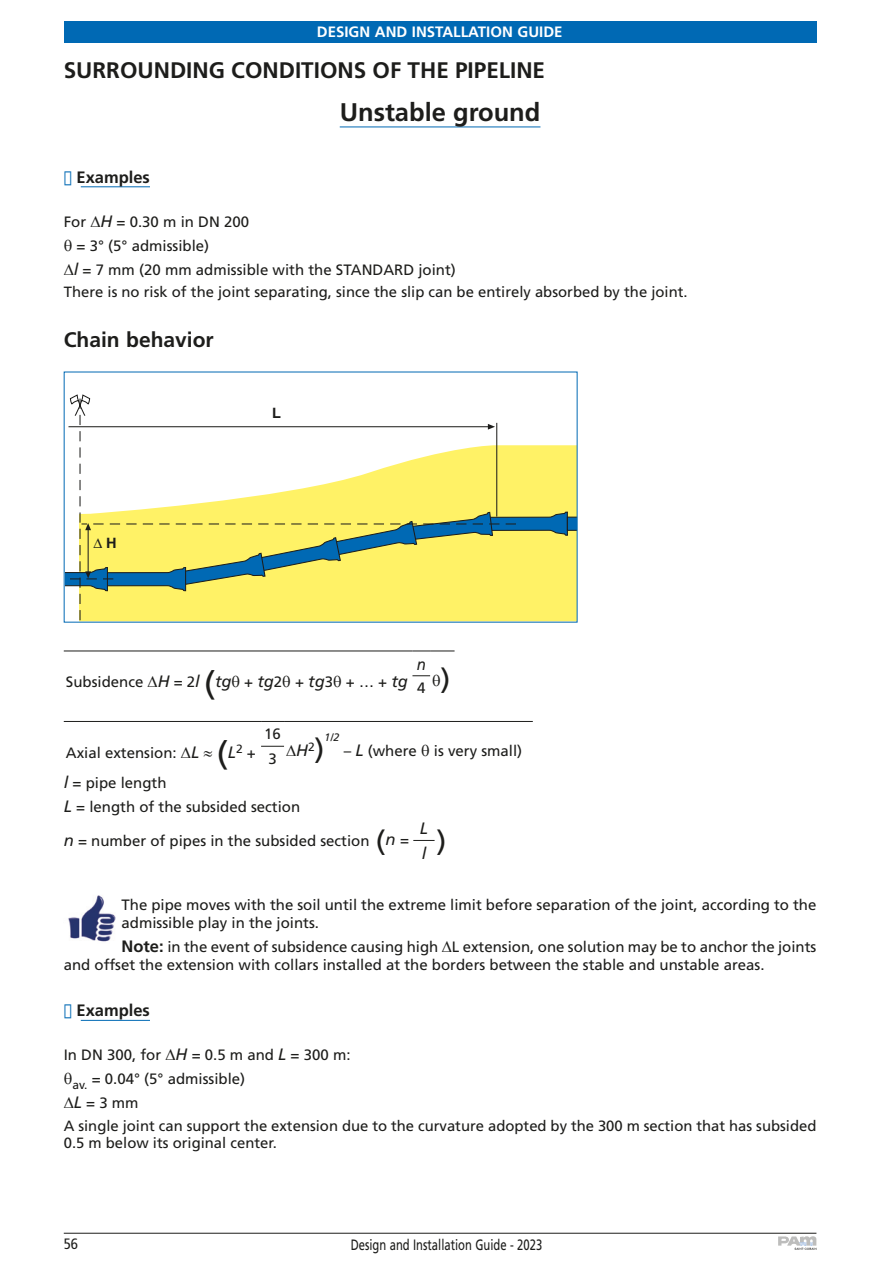
<style>
.page{position:relative;width:893px;height:1263px;background:#fff}
.page>*{position:absolute;margin:0;border:0;box-sizing:border-box;transform-origin:0 0}
.t1{font:28.5px "Frutiger LT Pro";color:#1d1d1b}
.titre_Sous-partie{font:700 25.5px "Frutiger LT Pro";color:#1d1d1b}
.titre_partie{font:700 22.5px "Frutiger LT Pro";color:#1d1d1b}
.titre_1_-_gras{font:700 21px "Frutiger LT Pro";color:#1d1d1b}
.titre_1_gras_à_puces{font:700 16.5px "Frutiger LT Pro";color:#1d1d1b}
.t2{font:italic 16.5px "Frutiger LT Pro";color:#1d1d1b}
.t3{font:italic 16.5px "Frutiger LT Pro";color:#1d1d1b;scale:.9 1}
.texte_standard{font:15px/18px "Frutiger LT Pro";color:#1d1d1b}
.texte_standard-2{font:15px "Frutiger LT Pro";color:#1d1d1b;scale:.75 1}
.t4{font:700 15px "Frutiger LT Pro";color:#fff}
.t5{font:condensed 15px "Frutiger LT Pro";color:#1d1d1b}
.t6{font:14.85px/17.9px "Frutiger LT Pro";color:#1d1d1b}
.t7{font:700 14.25px "Helvetica";color:#1d1d1b}
.t8{font:italic 10.8px "Frutiger LT Pro";color:#1d1d1b}
.s1{color:#0069b4}
.s2{font-style:italic;font-size:16.5px}
.s3{font-size:33px}
.s4{font-weight:700;font-size:16.5px}
</style>
<div class="page">
<hr style="left:64px;top:1233px;width:752px;height:1px;background:#1d1d1b">
<svg style="left:778px;top:1236px;width:38px;height:14px"></svg>
<div style="left:64px;top:21px;width:752px;height:22px;background:#0069b4"></div>
<hr style="left:81px;top:186px;width:69px;height:1px;background:#0069b4">
<hr style="left:81px;top:1020px;width:69px;height:1px;background:#0069b4">
<div style="left:567px;top:517px;width:10px;height:14px;background:#0069b4;border:1px solid #1d1d1b"></div>
<svg style="left:66px;top:394px;width:502px;height:226px"></svg>
<hr style="left:64px;top:651px;width:348px;height:1px;background:#1d1d1b">
<svg style="left:412px;top:651px;width:43px;height:1px"></svg>
<svg style="left:412px;top:675px;width:18px;height:1px"></svg>
<hr style="left:64px;top:721px;width:197px;height:1px;background:#1d1d1b">
<svg style="left:261px;top:721px;width:23px;height:1px"></svg>
<hr style="left:284px;top:721px;width:249px;height:1px;background:#1d1d1b">
<svg style="left:413px;top:840px;width:22px;height:1px"></svg>
<img style="left:68px;top:895px;width:48px;height:47px">
<hr style="left:340px;top:127px;width:200px;height:1px;background:#0069b4">
<svg style="left:261px;top:745px;width:23px;height:2px"></svg>
<p class="t4" style="left:317px;top:23px;width:247px">DESIGN AND INSTALLATION GUIDE</p>
<p class="titre_partie" style="left:64px;top:57px;width:483px">SURROUNDING CONDITIONS OF THE PIPELINE</p>
<p class="titre_Sous-partie" style="left:340px;top:97px;width:202px">Unstable ground</p>
<p class="titre_1_gras_à_puces" style="left:64px;top:167px;width:88px"><span class="s1">●</span> Examples</p>
<p class="texte_standard" style="left:64px;top:213px;width:187px">For <span class="s2">H</span> = 0.30 m in DN 200</p>
<p class="texte_standard" style="left:64px;top:237px;width:147px">❑ = 3° (5° admissible)</p>
<p class="texte_standard" style="left:74px;top:261px;width:384px"><span class="s2">l</span> = 7 mm (20 mm admissible with the STANDARD joint)</p>
<p class="t6" style="left:64px;top:283px;width:625px">There is no risk of the joint separating, since the slip can be entirely absorbed by the joint.</p>
<p class="titre_1_-_gras" style="left:64px;top:327px;width:151px">Chain behavior</p>
<p class="t7" style="left:272px;top:402px;width:10px">L</p>
<p class="t7" style="left:93px;top:531px;width:25px">∆ H</p>
<p class="texte_standard" style="left:66px;top:673px;width:343px">Subsidence <span class="s2">H</span> = 2<span class="s2">l</span> <span class="s3">(</span><span class="s2">tg</span>❑ + <span class="s2">tg</span>2❑ + <span class="s2">tg</span>3❑ + … + <span class="s2">tg</span></p>
<p class="t3" style="left:417px;top:654px;width:12px">n</p>
<p class="texte_standard" style="left:417px;top:679px;width:10px">4</p>
<p class="t1" style="left:432px;top:662px;width:20px">❑)</p>
<p class="texte_standard" style="left:66px;top:744px;width:191px">Axial extension: <span class="s2">L</span> ≈ <span class="s3">(</span><span class="s2">L</span><sup>2</sup> +</p>
<p class="texte_standard" style="left:264px;top:725px;width:18px">16</p>
<p class="texte_standard" style="left:268px;top:749px;width:10px">3</p>
<p class="t8" style="left:324px;top:731px;width:17px">1/2</p>
<p class="t2" style="left:296px;top:741px;width:20px">H<sup>2</sup></p>
<p class="t1" style="left:315px;top:732px;width:11px">)</p>
<p class="texte_standard" style="left:344px;top:742px;width:180px">– <span class="s2">L</span> (where ❑ is very small)</p>
<p class="texte_standard" style="left:64px;top:773px;width:104px"><span class="s2">l</span> = pipe length</p>
<p class="texte_standard" style="left:64px;top:797px;width:238px"><span class="s2">L</span> = length of the subsided section</p>
<p class="texte_standard" style="left:64px;top:832px;width:307px"><span class="s2">n</span> = number of pipes in the subsided section</p>
<p class="t1" style="left:376px;top:824px;width:35px">(<sup>n</sup> <sup>=</sup></p>
<p class="t2" style="left:420px;top:819px;width:10px">L</p>
<p class="t1" style="left:437px;top:824px;width:11px">)</p>
<p class="t2" style="left:422px;top:843px;width:6px">l</p>
<p class="texte_standard" style="left:122px;top:896px;width:696px">The pipe moves with the soil until the extreme limit before separation of the joint, according to the admissible play in the joints.</p>
<p class="texte_standard" style="left:64px;top:938px;width:754px;text-indent:58px"><span class="s4">Note:</span> in the event of subsidence causing high L extension, one solution may be to anchor the joints and offset the extension with collars installed at the borders between the stable and unstable areas.</p>
<p class="titre_1_gras_à_puces" style="left:64px;top:1001px;width:88px"><span class="s1">●</span> Examples</p>
<p class="texte_standard" style="left:64px;top:1046px;width:288px">In DN 300, for <span class="s2">H</span> = 0.5 m and <span class="s2">L</span> = 300 m:</p>
<p class="texte_standard" style="left:64px;top:1070px;width:183px">❑<sub>av.</sub> = 0.04° (5° admissible)</p>
<p class="texte_standard" style="left:74px;top:1094px;width:66px"><span class="s2">L</span> = 3 mm</p>
<p class="t6" style="left:64px;top:1116px;width:754px">A single joint can support the extension due to the curvature adopted by the 300 m section that has subsided<br>0.5 m below its original center.</p>
<p class="t5" style="left:64px;top:1235px;width:16px">56</p>
<p class="texte_standard-2" style="left:351px;top:1236px;width:257px">Design and Installation Guide - 2023</p>
</div>
